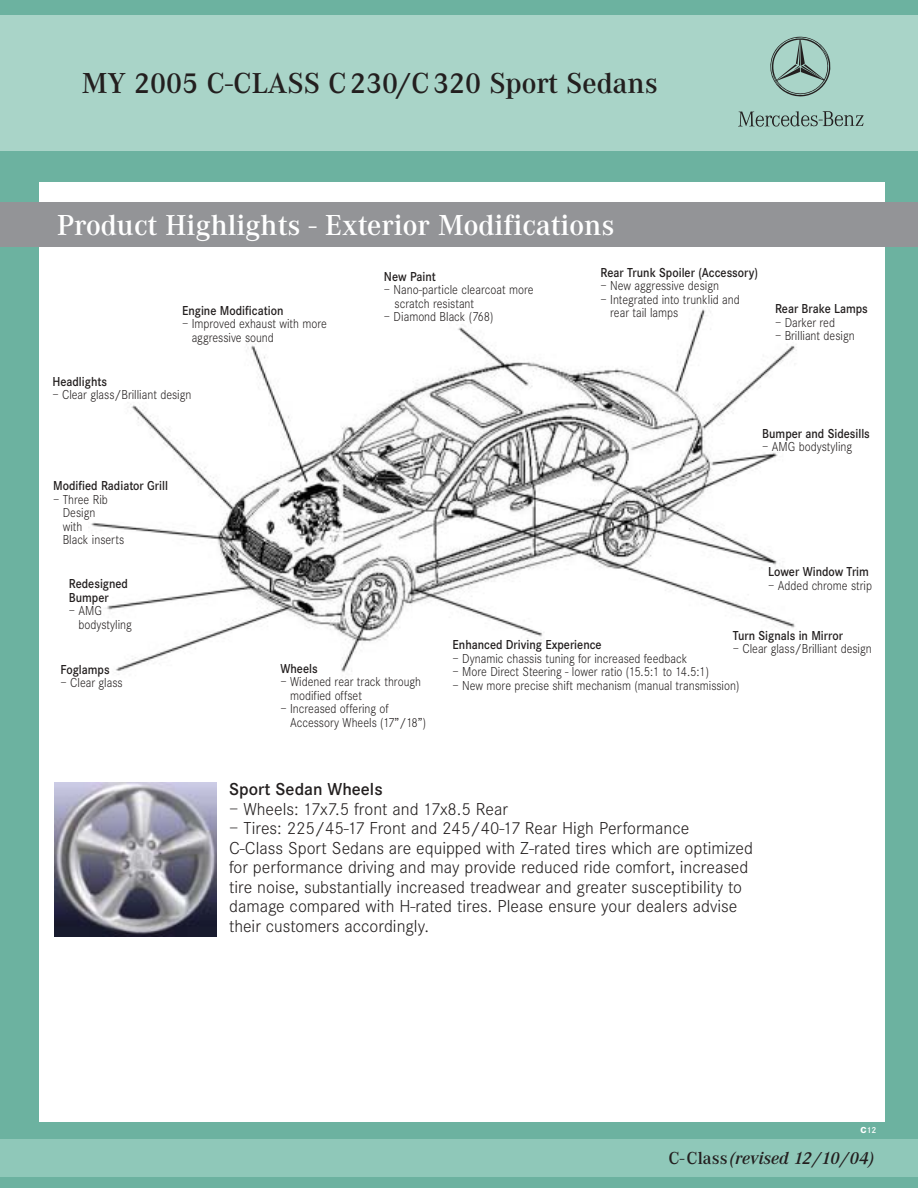
<style>
.page{position:relative;width:918px;height:1188px;background:#6cb2a0}
.page>*{position:absolute;margin:0;border:0;box-sizing:border-box;transform-origin:0 0}
.t1{font:600 30px "Corporate A";color:#fff}
.t2{font:600 30px "Corporate A";color:#231f1f}
.t3{font:300 18px/19.5px "Corporate S";color:#231f1f}
.t4{font:italic 600 18px "Corporate A";color:#231f1f}
.t5{font:600 18px "Corporate S";color:#231f1f}
.t6{font:300 13.5px/13.5px "Corporate S";color:#231f1f;scale:.9 1}
.t7{font:600 13.5px/13.5px "Corporate S";color:#231f1f;scale:.9 1}
.t8{font:600 9px "Corporate S";color:#fff}
.s1{font-weight:800}
.s2{font-style:normal}
</style>
<div class="page">
<div style="left:0;top:15px;width:918px;height:135px;background:#a9d4c8"></div>
<svg style="left:738px;top:111px;width:126px;height:16px"></svg>
<svg style="left:770px;top:36px;width:61px;height:61px"></svg>
<div style="left:39px;top:182px;width:846px;height:940px;background:#fff"></div>
<div style="left:1px;top:1140px;width:917px;height:37px;background:#8fc8b9"></div>
<div style="left:0;top:202px;width:918px;height:45px;background:#939497"></div>
<img style="left:91px;top:306px;width:706px;height:372px">
<img style="left:54px;top:782px;width:162px;height:155px">
<h1 class="t2" style="left:82px;top:71px;width:578px">MY 2005 C-CLASS C230/C320 Sport Sedans</h1>
<h1 class="t1" style="left:57px;top:212px;width:559px">Product Highlights - Exterior Modifications</h1>
<p class="t7" style="left:182px;top:305px;width:114px">Engine Modification</p>
<p class="t6" style="left:192px;top:318px;width:152px;text-indent:-10px">– Improved exhaust with more aggressive sound</p>
<p class="t7" style="left:52px;top:376px;width:62px">Headlights</p>
<p class="t6" style="left:52px;top:389px;width:156px">– Clear glass/Brilliant design</p>
<p class="t7" style="left:53px;top:481px;width:129px">Modified Radiator Grill</p>
<p class="t6" style="left:63px;top:494px;width:70px;text-indent:-10px">– Three Rib<br>Design<br>with<br>Black inserts</p>
<p class="t7" style="left:384px;top:271px;width:59px">New Paint</p>
<p class="t6" style="left:395px;top:284px;width:156px;text-indent:-11px">– Nano-particle clearcoat more scratch resistant</p>
<p class="t6" style="left:384px;top:311px;width:123px">– Diamond Black (768)</p>
<p class="t7" style="left:601px;top:267px;width:176px">Rear Trunk Spoiler (Accessory)</p>
<p class="t6" style="left:601px;top:281px;width:133px">– New aggressive design</p>
<p class="t6" style="left:610px;top:294px;width:146px;text-indent:-10px">– Integrated into trunklid and rear tail lamps</p>
<p class="t7" style="left:775px;top:303px;width:105px">Rear Brake Lamps</p>
<p class="t6" style="left:775px;top:317px;width:68px">– Darker red</p>
<p class="t6" style="left:775px;top:330px;width:90px">– Brilliant design</p>
<p class="t7" style="left:762px;top:428px;width:121px">Bumper and Sidesills</p>
<p class="t6" style="left:762px;top:441px;width:101px">– AMG bodystyling</p>
<p class="t7" style="left:69px;top:578px;width:67px">Redesigned<br>Bumper</p>
<p class="t6" style="left:78px;top:605px;width:61px;text-indent:-10px">– AMG bodystyling</p>
<p class="t7" style="left:61px;top:664px;width:56px">Foglamps</p>
<p class="t6" style="left:61px;top:677px;width:70px">– Clear glass</p>
<p class="t7" style="left:280px;top:663px;width:43px">Wheels</p>
<p class="t6" style="left:290px;top:676px;width:147px;text-indent:-10px">– Widened rear track through modified offset</p>
<p class="t6" style="left:290px;top:703px;width:153px;text-indent:-10px">– Increased offering of<br>Accessory Wheels (17”/18”)</p>
<p class="t7" style="left:768px;top:566px;width:113px">Lower Window Trim</p>
<p class="t6" style="left:768px;top:580px;width:117px">– Added chrome strip</p>
<p class="t7" style="left:733px;top:630px;width:124px">Turn Signals in Mirror</p>
<p class="t6" style="left:733px;top:643px;width:156px">– Clear glass/Brilliant design</p>
<p class="t7" style="left:453px;top:640px;width:167px">Enhanced Driving Experience</p>
<p class="t6" style="left:453px;top:653px;width:262px">– Dynamic chassis tuning for increased feedback</p>
<p class="t6" style="left:453px;top:667px;width:287px">– More Direct Steering - lower ratio (15.5:1 to 14.5:1)</p>
<p class="t6" style="left:453px;top:680px;width:320px">– New more precise shift mechanism (manual transmission)</p>
<h2 class="t5" style="left:229px;top:783px;width:155px">Sport Sedan Wheels</h2>
<h2 class="t3" style="left:229px;top:801px;width:280px">– Wheels: 17x7.5 front and 17x8.5 Rear</h2>
<p class="t3" style="left:229px;top:820px;width:525px">– Tires: 225/45-17 Front and 245/40-17 Rear High Performance<br>C-Class Sport Sedans are equipped with Z-rated tires which are optimized for performance driving and may provide reduced ride comfort, increased tire noise, substantially increased treadwear and greater susceptibility to damage compared with H-rated tires. Please ensure your dealers advise their customers accordingly.</p>
<p class="t8" style="left:860px;top:1127px;width:17px"><span class="s1">C</span>12</p>
<h2 class="t4" style="left:669px;top:1151px;width:207px"><span class="s2">C-Class</span> (revised 12/10/04)</h2>
</div>
